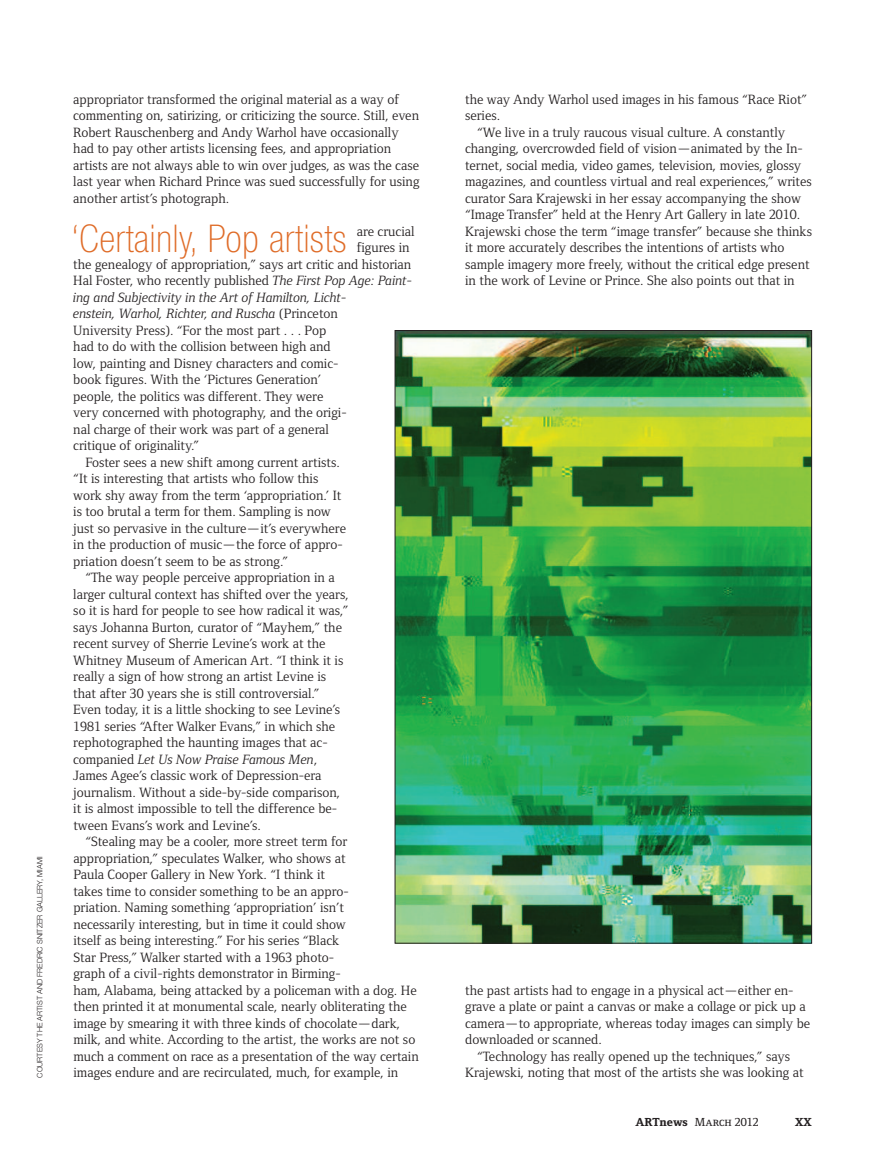
<style>
.page{position:relative;width:885px;height:1175px;background:#fff}
.page>*{position:absolute;margin:0;border:0;box-sizing:border-box;transform-origin:0 0}
.t1{font:100 condensed 38.25px "Helvetica Neue";letter-spacing:.02em;color:#df6b27}
.t2{font:13.8px/16.5px "Foundry Form Serif";color:#231f20}
.t3{font:italic 13.8px "Foundry Form Serif";color:#231f20}
.t4{font:800 12px "Foundry Form Serif";color:#231f20}
.t5{font:300 7.5px "Helvetica Neue";color:#231f20}
.s1{font-style:italic}
.s2{font-style:normal}
.s3{font-family:"Foundry Form Serif Medium SC";font-weight:400}
.s4{font-weight:500}
</style>
<div class="page">
<img style="left:396px;top:332px;width:413px;height:609px">
<p class="t5" style="left:37px;top:1077px;width:223px;rotate:-90deg">COURTESY THE ARTIST AND FREDRIC SNITZER GALLERY, MIAMI</p>
<p class="t2" style="left:73px;top:90px;width:347px">appropriator transformed the original material as a way of commenting on, satirizing, or criticizing the source. Still, even Robert Rauschenberg and Andy Warhol have occasionally had to pay other artists licensing fees, and appropriation artists are not always able to win over judges, as was the case last year when Richard Prince was sued successfully for using another artist’s photograph.</p>
<h1 class="t1" style="left:72px;top:225px;width:276px">‘Certainly, Pop artists</h1>
<p class="t2" style="left:356px;top:222px;width:59px">are crucial</p>
<p class="t2" style="left:356px;top:239px;width:54px">figures in</p>
<p class="t2" style="left:73px;top:255px;width:339px">the genealogy of appropriation,” says art critic and historian</p>
<p class="t2" style="left:73px;top:272px;width:340px">Hal Foster, who recently published <span class="s1">The First Pop Age: Paint-</span></p>
<p class="t3" style="left:73px;top:289px;width:274px">ing and Subjectivity in the Art of Hamilton, Licht-</p>
<p class="t3" style="left:73px;top:305px;width:266px">enstein, Warhol, Richter, and Ruscha <span class="s2">(Princeton</span></p>
<p class="t2" style="left:73px;top:321px;width:254px">University Press). “For the most part . . . Pop</p>
<p class="t2" style="left:73px;top:338px;width:259px">had to do with the collision between high and</p>
<p class="t2" style="left:73px;top:354px;width:266px">low, painting and Disney characters and comic-</p>
<p class="t2" style="left:73px;top:371px;width:249px">book figures. With the ‘Pictures Generation’</p>
<p class="t2" style="left:73px;top:387px;width:251px">people, the politics was different. They were</p>
<p class="t2" style="left:73px;top:404px;width:275px">very concerned with photography, and the origi-</p>
<p class="t2" style="left:73px;top:420px;width:257px">nal charge of their work was part of a general</p>
<p class="t2" style="left:73px;top:437px;width:127px">critique of originality.”</p>
<p class="t2" style="left:85px;top:453px;width:256px">Foster sees a new shift among current artists.</p>
<p class="t2" style="left:73px;top:470px;width:246px">“It is interesting that artists who follow this</p>
<p class="t2" style="left:73px;top:486px;width:270px">work shy away from the term ‘appropriation.’ It</p>
<p class="t2" style="left:73px;top:503px;width:259px">is too brutal a term for them. Sampling is now</p>
<p class="t2" style="left:73px;top:519px;width:274px">just so pervasive in the culture—it’s everywhere</p>
<p class="t2" style="left:73px;top:536px;width:271px">in the production of music—the force of appro-</p>
<p class="t2" style="left:73px;top:552px;width:216px">priation doesn’t seem to be as strong.”</p>
<p class="t2" style="left:85px;top:569px;width:251px">“The way people perceive appropriation in a</p>
<p class="t2" style="left:73px;top:585px;width:277px">larger cultural context has shifted over the years,</p>
<p class="t2" style="left:73px;top:602px;width:276px">so it is hard for people to see how radical it was,”</p>
<p class="t2" style="left:73px;top:618px;width:270px">says Johanna Burton, curator of “Mayhem,” the</p>
<p class="t2" style="left:73px;top:635px;width:254px">recent survey of Sherrie Levine’s work at the</p>
<p class="t2" style="left:73px;top:651px;width:271px">Whitney Museum of American Art. “I think it is</p>
<p class="t2" style="left:73px;top:668px;width:254px">really a sign of how strong an artist Levine is</p>
<p class="t2" style="left:73px;top:684px;width:248px">that after 30 years she is still controversial.”</p>
<p class="t2" style="left:73px;top:701px;width:268px">Even today, it is a little shocking to see Levine’s</p>
<p class="t2" style="left:73px;top:717px;width:263px">1981 series “After Walker Evans,” in which she</p>
<p class="t2" style="left:73px;top:734px;width:256px">rephotographed the haunting images that ac-</p>
<p class="t3" style="left:73px;top:751px;width:245px"><span class="s2">companied</span> Let Us Now Praise Famous Men<span class="s2">,</span></p>
<p class="t2" style="left:73px;top:767px;width:249px">James Agee’s classic work of Depression-era</p>
<p class="t2" style="left:73px;top:783px;width:268px">journalism. Without a side-by-side comparison,</p>
<p class="t2" style="left:73px;top:800px;width:265px">it is almost impossible to tell the difference be-</p>
<p class="t2" style="left:73px;top:816px;width:189px">tween Evans’s work and Levine’s.</p>
<p class="t2" style="left:85px;top:833px;width:263px">“Stealing may be a cooler, more street term for</p>
<p class="t2" style="left:73px;top:849px;width:274px">appropriation,” speculates Walker, who shows at</p>
<p class="t2" style="left:73px;top:866px;width:253px">Paula Cooper Gallery in New York. “I think it</p>
<p class="t2" style="left:73px;top:882px;width:277px">takes time to consider something to be an appro-</p>
<p class="t2" style="left:73px;top:899px;width:272px">priation. Naming something ‘appropriation’ isn’t</p>
<p class="t2" style="left:73px;top:915px;width:274px">necessarily interesting, but in time it could show</p>
<p class="t2" style="left:73px;top:932px;width:267px">itself as being interesting.” For his series “Black</p>
<p class="t2" style="left:73px;top:948px;width:262px">Star Press,” Walker started with a 1963 photo-</p>
<p class="t2" style="left:73px;top:965px;width:269px">graph of a civil-rights demonstrator in Birming-</p>
<p class="t2" style="left:73px;top:981px;width:344px">ham, Alabama, being attacked by a policeman with a dog. He</p>
<p class="t2" style="left:73px;top:998px;width:335px">then printed it at monumental scale, nearly obliterating the</p>
<p class="t2" style="left:73px;top:1014px;width:328px">image by smearing it with three kinds of chocolate—dark,</p>
<p class="t2" style="left:73px;top:1031px;width:343px">milk, and white. According to the artist, the works are not so</p>
<p class="t2" style="left:73px;top:1047px;width:347px">much a comment on race as a presentation of the way certain</p>
<p class="t2" style="left:73px;top:1064px;width:326px">images endure and are recirculated, much, for example, in</p>
<p class="t2" style="left:465px;top:90px;width:343px">the way Andy Warhol used images in his famous “Race Riot”</p>
<p class="t2" style="left:465px;top:107px;width:37px">series.</p>
<p class="t2" style="left:477px;top:123px;width:310px">“We live in a truly raucous visual culture. A constantly</p>
<p class="t2" style="left:465px;top:140px;width:339px">changing, overcrowded field of vision—animated by the In-</p>
<p class="t2" style="left:465px;top:156px;width:338px">ternet, social media, video games, television, movies, glossy</p>
<p class="t2" style="left:465px;top:173px;width:348px">magazines, and countless virtual and real experiences,” writes</p>
<p class="t2" style="left:465px;top:189px;width:337px">curator Sara Krajewski in her essay accompanying the show</p>
<p class="t2" style="left:465px;top:206px;width:336px">“Image Transfer” held at the Henry Art Gallery in late 2010.</p>
<p class="t2" style="left:465px;top:222px;width:348px">Krajewski chose the term “image transfer” because she thinks</p>
<p class="t2" style="left:465px;top:239px;width:321px">it more accurately describes the intentions of artists who</p>
<p class="t2" style="left:465px;top:255px;width:346px">sample imagery more freely, without the critical edge present</p>
<p class="t2" style="left:465px;top:272px;width:331px">in the work of Levine or Prince. She also points out that in</p>
<p class="t2" style="left:465px;top:981px;width:346px">the past artists had to engage in a physical act—either en&shy;grave a plate or paint a canvas or make a collage or pick up a camera—to appropriate, whereas today images can simply be downloaded or scanned.</p>
<p class="t2" style="left:465px;top:1047px;width:340px;text-align:center">“Technology has really opened up the techniques,” says<br>Krajewski, noting that most of the artists she was looking at</p>
<p class="t4" style="left:635px;top:1114px;width:125px">ARTnews <span class="s3">March</span> <span class="s4">2012</span></p>
<p class="t4" style="left:795px;top:1114px;width:18px">XX</p>
</div>
